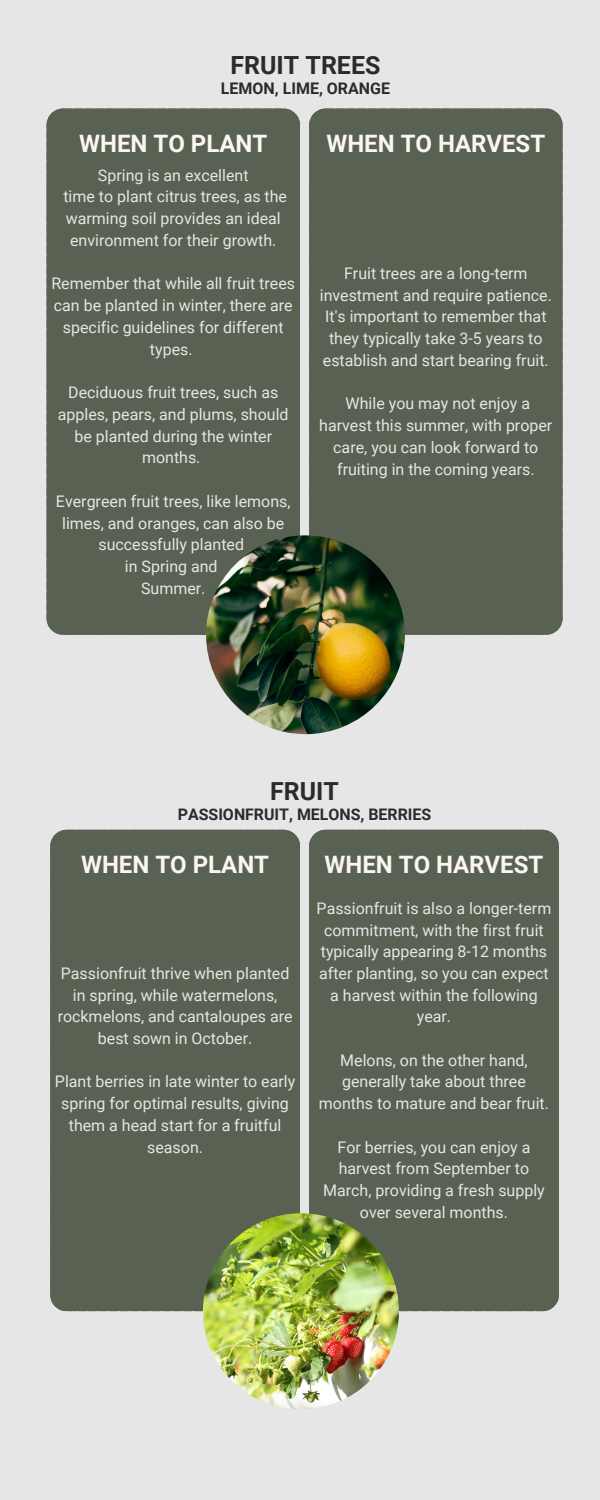
<style>
.page{position:relative;width:600px;height:1500px;background:#e6e6e6}
.page>*{position:absolute;margin:0;border:0;box-sizing:border-box;transform-origin:0 0}
.t1{font:700 25px "Roboto";color:#2e2a2b}
.t2{font:700 24.9px "Roboto";color:#2e2a2b}
.t3{font:700 24px "Roboto";color:#fbf6f1}
.t4{font:16px/21.8px "Roboto";color:#e6e6e6;text-align:center}
.t5{font:700 16px "Roboto";color:#2e2a2b}
.t6{font:700 15.9px "Roboto";color:#2e2a2b}
</style>
<div class="page">
<div style="left:47px;top:109px;width:253px;height:526px;background:#596152"></div>
<div style="left:309px;top:109px;width:254px;height:526px;background:#596152"></div>
<img style="left:206px;top:535px;width:199px;height:199px;border-radius:50%">
<div style="left:50px;top:830px;width:250px;height:481px;background:#596152"></div>
<div style="left:309px;top:830px;width:250px;height:481px;background:#596152"></div>
<img style="left:203px;top:1213px;width:196px;height:196px;border-radius:50%">
<p class="t1" style="left:230px;top:51px;width:151px">FRUIT TREES</p>
<p class="t5" style="left:221px;top:79px;width:171px">LEMON, LIME, ORANGE</p>
<p class="t3" style="left:79px;top:129px;width:190px">WHEN TO PLANT</p>
<h1 class="t3" style="left:326px;top:129px;width:220px">WHEN TO HARVEST</h1>
<h2 class="t4" style="left:98px;top:164px;width:152px">Spring is an excellent</h2>
<p class="t4" style="left:63px;top:186px;width:225px;text-align:left">time to plant citrus trees, as the warming soil provides an ideal environment for their growth.</p>
<p class="t4" style="left:51px;top:273px;width:245px">Remember that while all fruit trees can be planted in winter, there are specific guidelines for different types.</p>
<p class="t4" style="left:58px;top:382px;width:232px">Deciduous fruit trees, such as apples, pears, and plums, should be planted during the winter months.</p>
<p class="t4" style="left:56px;top:490px;width:236px">Evergreen fruit trees, like lemons, limes, and oranges, can also be successfully planted</p>
<p class="t4" style="left:125px;top:556px;width:94px">in Spring and</p>
<p class="t4" style="left:141px;top:577px;width:66px">Summer.</p>
<p class="t4" style="left:320px;top:262px;width:234px">Fruit trees are a long-term investment and require patience.<br>It's important to remember that they typically take 3-5 years to establish and start bearing fruit.</p>
<h1 class="t4" style="left:319px;top:393px;width:235px">While you may not enjoy a harvest this summer, with proper care, you can look forward to fruiting in the coming years.</h1>
<p class="t2" style="left:270px;top:777px;width:70px">FRUIT</p>
<p class="t6" style="left:178px;top:805px;width:255px">PASSIONFRUIT, MELONS, BERRIES</p>
<p class="t3" style="left:81px;top:850px;width:190px">WHEN TO PLANT</p>
<h1 class="t3" style="left:325px;top:851px;width:220px">WHEN TO HARVEST</h1>
<h2 class="t4" style="left:58px;top:963px;width:236px">Passionfruit thrive when planted in spring, while watermelons, rockmelons, and cantaloupes are best sown in October.</h2>
<p class="t4" style="left:55px;top:1071px;width:242px">Plant berries in late winter to early spring for optimal results, giving them a head start for a fruitful season.</p>
<p class="t4" style="left:317px;top:898px;width:236px">Passionfruit is also a longer-term commitment, with the first fruit typically appearing 8-12 months after planting, so you can expect a harvest within the following year.</p>
<h1 class="t4" style="left:319px;top:1050px;width:232px">Melons, on the other hand, generally take about three months to mature and bear fruit.</h1>
<p class="t4" style="left:323px;top:1136px;width:223px">For berries, you can enjoy a harvest from September to<br>March, providing a fresh supply over several months.</p>
</div>
